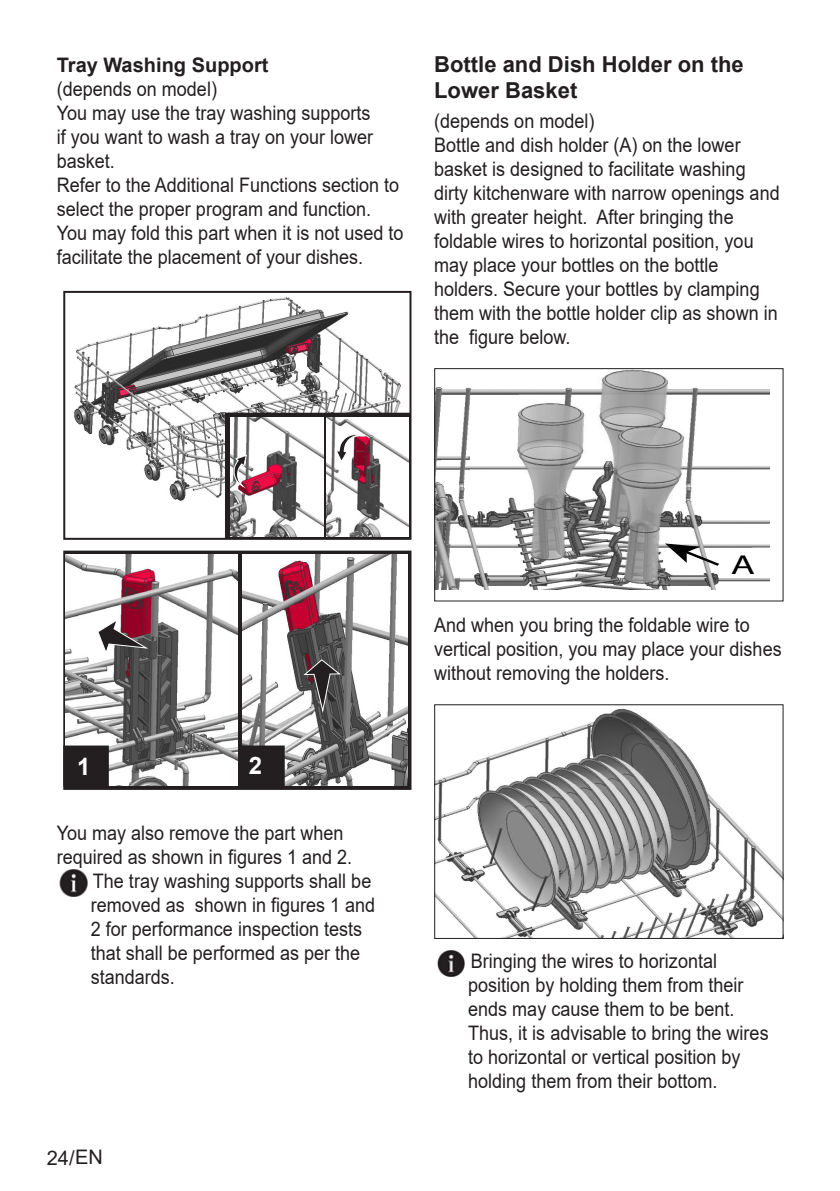
<style>
.page{position:relative;width:840px;height:1191px;background:#fff}
.page>*{position:absolute;margin:0;border:0;box-sizing:border-box;transform-origin:0 0}
.t1{font:27.4px "Myriad Pro";color:#000;scale:1.44 1}
.t2{font:700 24px "Arial";color:#fff}
.Baslik{font:700 22px/26.4px "Arial";color:#231f20}
.Yazi_alanlari{font:20px/24px "Arial";color:#231f20;scale:.9 1}
.Girintili_Yazi{font:20px/24px "Arial";color:#231f20;scale:.9 1}
.Alt_Baslik{font:700 20px "Arial";color:#231f20}
.Yazi_alanlari-2{font:20px "Arial";color:#231f20}
</style>
<div class="page">
<svg style="left:66px;top:553px;width:342px;height:234px;fill:#231f20"></svg>
<div style="left:63px;top:550px;width:348px;height:240px;border:2px solid #231f20"></div>
<img style="left:63px;top:290px;width:349px;height:230px">
<div style="left:63px;top:291px;width:348px;height:249px;border:2px solid #231f20"></div>
<svg style="left:228px;top:416px;width:179px;height:119px"></svg>
<div style="left:225px;top:413px;width:185px;height:125px;border:2px solid #231f20"></div>
<img style="left:327px;top:417px;width:81px;height:120px">
<img style="left:230px;top:417px;width:93px;height:120px">
<svg style="left:234px;top:454px;width:13px;height:34px"></svg>
<svg style="left:335px;top:434px;width:29px;height:28px"></svg>
<img style="left:66px;top:554px;width:171px;height:231px">
<img style="left:242px;top:555px;width:165px;height:230px">
<svg style="left:97px;top:617px;width:53px;height:38px"></svg>
<svg style="left:302px;top:658px;width:40px;height:57px;background:#5f5b5c"></svg>
<div style="left:64px;top:746px;width:44px;height:39px;background:#231f20"></div>
<div style="left:63px;top:745px;width:46px;height:41px;border:2px solid #231f20"></div>
<div style="left:240px;top:746px;width:43px;height:39px;background:#231f20"></div>
<div style="left:239px;top:745px;width:45px;height:41px;border:2px solid #231f20"></div>
<img style="left:59px;top:869px;width:29px;height:27px">
<img style="left:436px;top:370px;width:332px;height:220px">
<svg style="left:664px;top:543px;width:58px;height:25px"></svg>
<div style="left:434px;top:368px;width:349px;height:233px;border:1px solid #231f20"></div>
<img style="left:436px;top:708px;width:345px;height:229px">
<div style="left:434px;top:704px;width:349px;height:235px;border:1px solid #231f20"></div>
<img style="left:437px;top:950px;width:28px;height:27px">
<p class="Alt_Baslik" style="left:57px;top:50px;width:213px">Tray Washing Support</p>
<p class="Yazi_alanlari" style="left:57px;top:76px;width:179px">(depends on model)</p>
<p class="Yazi_alanlari" style="left:57px;top:100px;width:353px">You may use the tray washing supports if you want to wash a tray on your lower basket.</p>
<p class="Yazi_alanlari" style="left:57px;top:172px;width:382px">Refer to the Additional Functions section to select the proper program and function.</p>
<p class="Yazi_alanlari" style="left:57px;top:220px;width:387px">You may fold this part when it is not used to facilitate the placement of your dishes.</p>
<p class="Baslik" style="left:434px;top:51px;width:311px">Bottle and Dish Holder on the<br>Lower Basket</p>
<p class="Yazi_alanlari" style="left:434px;top:109px;width:179px">(depends on model)</p>
<p class="Yazi_alanlari" style="left:434px;top:133px;width:385px">Bottle and dish holder (A) on the lower basket is designed to facilitate washing dirty kitchenware with narrow openings and with greater height. After bringing the foldable wires to horizontal position, you may place your bottles on the bottle holders. Secure your bottles by clamping them with the bottle holder clip as shown in the figure below.</p>
<p class="t2" style="left:77px;top:750px;width:15px">1</p>
<p class="t2" style="left:249px;top:748px;width:15px">2</p>
<p class="Yazi_alanlari" style="left:57px;top:820px;width:329px">You may also remove the part when required as shown in figures 1 and 2.</p>
<p class="Girintili_Yazi" style="left:91px;top:868px;width:317px">The tray washing supports shall be removed as shown in figures 1 and<br>2 for performance inspection tests that shall be performed as per the standards.</p>
<p class="Yazi_alanlari-2" style="left:47px;top:1143px;width:58px">24/EN</p>
<p class="t1" style="left:730px;top:548px;width:18px">A</p>
<p class="Yazi_alanlari" style="left:434px;top:613px;width:387px">And when you bring the foldable wire to vertical position, you may place your dishes without removing the holders.</p>
<p class="Girintili_Yazi" style="left:468px;top:949px;width:335px">Bringing the wires to horizontal position by holding them from their ends may cause them to be bent.<br>Thus, it is advisable to bring the wires to horizontal or vertical position by holding them from their bottom.</p>
</div>
